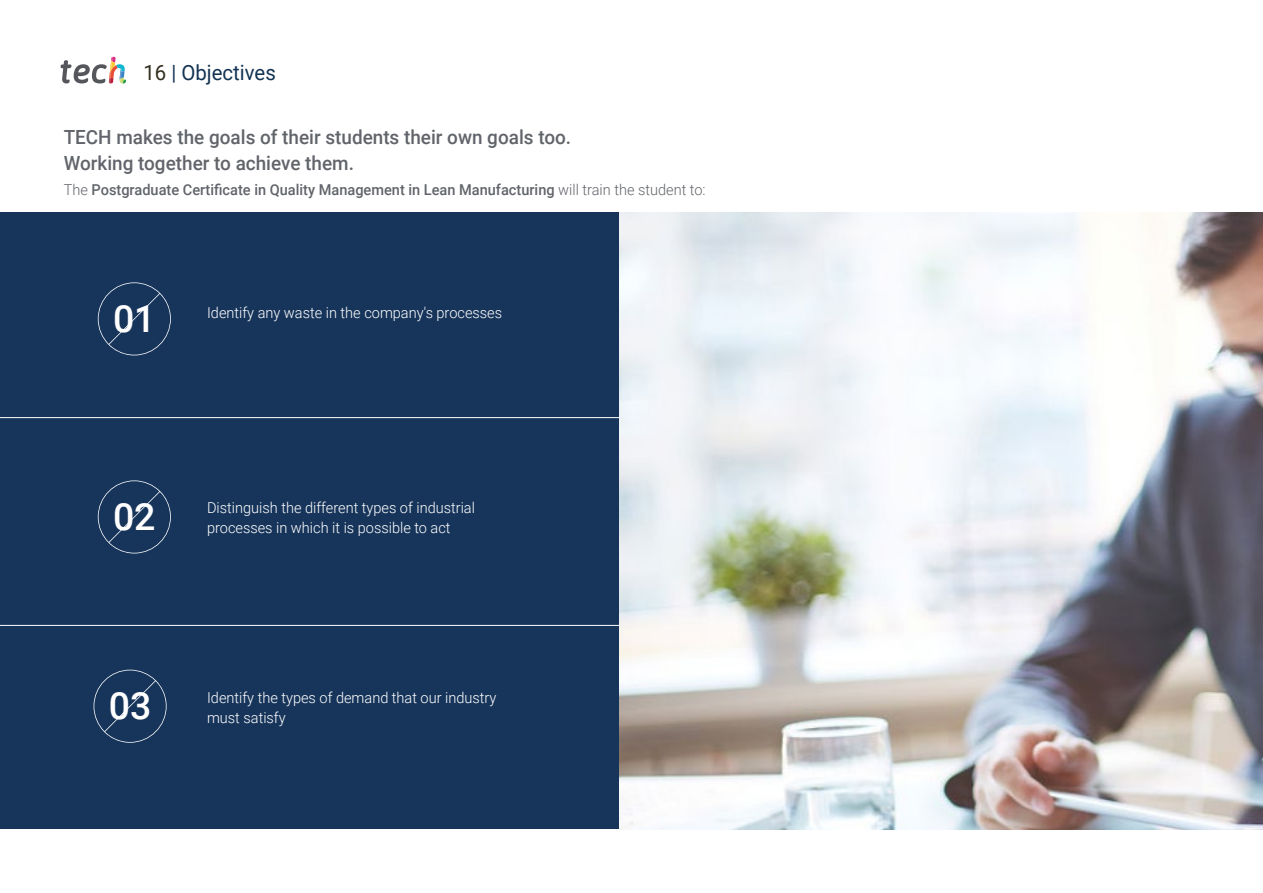
<style>
.page{position:relative;width:1263px;height:893px;background:#fff}
.page>*{position:absolute;margin:0;border:0;box-sizing:border-box;transform-origin:0 0}
.t1{font:500 37.5px "Roboto";color:#fff}
.t2{font:21px "Roboto";color:#123352}
.t3{font:500 19.5px/25.5px "Roboto";color:#61646a}
.t4{font:300 15px "Roboto";color:#fff}
.t5{font:500 15px "Roboto";color:#61646a}
.s1{color:#312e20}
.s2{font-weight:300}
</style>
<div class="page">
<div style="left:0;top:213px;width:621px;height:616px;background:#17355b"></div>
<svg style="left:98px;top:282px;width:73px;height:73px"></svg>
<svg style="left:61px;top:57px;width:65px;height:27px"></svg>
<svg style="left:98px;top:480px;width:73px;height:73px"></svg>
<svg style="left:94px;top:670px;width:73px;height:73px"></svg>
<hr style="left:0;top:417px;width:1263px;height:1px;background:#fff">
<hr style="left:0;top:625px;width:1263px;height:1px;background:#fff">
<img style="left:620px;top:213px;width:643px;height:616px">
<h2 class="t2" style="left:144px;top:57px;width:134px"><span class="s1">16</span> | Objectives</h2>
<h3 class="t3" style="left:64px;top:124px;width:509px">TECH makes the goals of their students their own goals too.<br>Working together to achieve them.</h3>
<p class="t5" style="left:64px;top:179px;width:643px"><span class="s2">The</span> Postgraduate Certificate in Quality Management in Lean Manufacturing <span class="s2">will train the student to:</span></p>
<h1 class="t1" style="left:113px;top:292px;width:44px">01</h1>
<p class="t4" style="left:207px;top:302px;width:297px">Identify any waste in the company's processes</p>
<h1 class="t1" style="left:113px;top:490px;width:44px">02</h1>
<p class="t4" style="left:207px;top:497px;width:269px">Distinguish the different types of industrial</p>
<p class="t4" style="left:207px;top:517px;width:245px">processes in which it is possible to act</p>
<h1 class="t1" style="left:109px;top:679px;width:44px">03</h1>
<p class="t4" style="left:207px;top:687px;width:291px">Identify the types of demand that our industry</p>
<p class="t4" style="left:207px;top:707px;width:80px">must satisfy</p>
</div>
